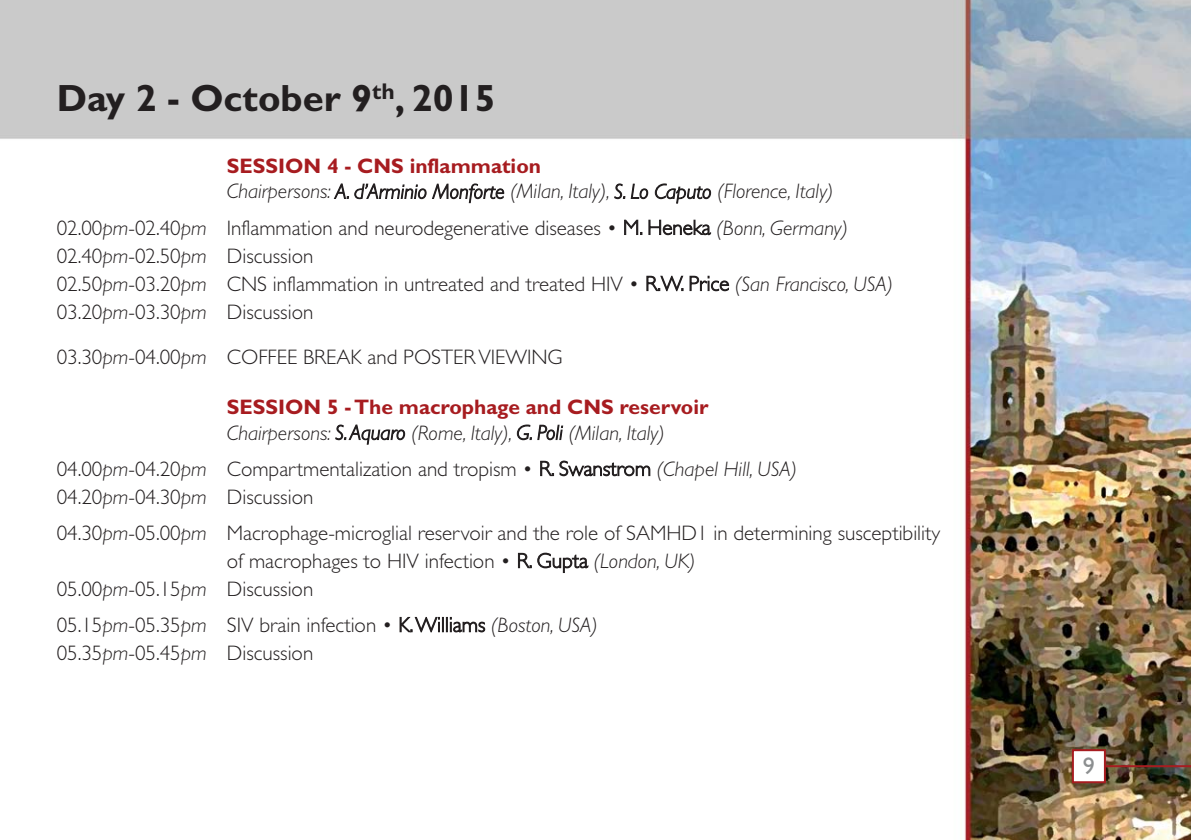
<style>
.page{position:relative;width:1191px;height:840px;background:#fff}
.page>*{position:absolute;margin:0;border:0;box-sizing:border-box;transform-origin:0 0}
.t1{font:700 38px "Gill Sans";color:#231f20}
.t2{font:24px "Gill Sans";color:#8c8f90}
.t3{font:300 21px/28px "Gill Sans";color:#231f20}
.t4{font:italic 300 21px/36px "Gill Sans";color:#231f20}
.t5{font:700 21px "Gill Sans";color:#a71c20}
.s1{font-style:normal}
.s2{font-style:italic}
</style>
<div class="page">
<img style="left:0;top:0;width:1191px;height:839px">
<div style="left:1073px;top:750px;width:31px;height:30px;background:#fff"></div>
<div style="left:1071px;top:748px;width:35px;height:34px;border:2px solid #a71c20"></div>
<hr style="left:1106px;top:764px;width:85px;height:2px;background:#a71c20">
<h1 class="t1" style="left:57px;top:85px;width:440px">Day 2 - October 9<sup>th</sup>, 2015</h1>
<p class="t5" style="left:227px;top:159px;width:316px">SESSION 4 - CNS inflammation</p>
<p class="t4" style="left:57px;top:175px;width:793px;text-indent:170px">Chairpersons: A. d’Arminio Monforte (Milan, Italy), S. Lo Caputo (Florence, Italy)<br><span class="s1">02.00</span>pm<span class="s1">-02.40</span>pm <span class="s1">Inflammation and neurodegenerative diseases • M. Heneka</span> (Bonn, Germany)</p>
<p class="t3" style="left:57px;top:244px;width:838px">02.40<span class="s2">pm</span>-02.50<span class="s2">pm</span> Discussion<br>02.50<span class="s2">pm</span>-03.20<span class="s2">pm</span> CNS inflammation in untreated and treated HIV • R.W. Price <span class="s2">(San Francisco, USA)<br></span>03.20<span class="s2">pm</span>-03.30<span class="s2">pm</span> Discussion</p>
<p class="t3" style="left:57px;top:345px;width:507px">03.30<span class="s2">pm</span>-04.00<span class="s2">pm</span> COFFEE BREAK and POSTER VIEWING</p>
<p class="t5" style="left:227px;top:400px;width:483px">SESSION 5 - The macrophage and CNS reservoir</p>
<p class="t4" style="left:57px;top:416px;width:742px;text-indent:170px">Chairpersons: S. Aquaro (Rome, Italy), G. Poli (Milan, Italy)<br><span class="s1">04.00</span>pm<span class="s1">-04.20</span>pm <span class="s1">Compartmentalization and tropism • R. Swanstrom</span> (Chapel Hill, USA)</p>
<p class="t3" style="left:57px;top:480px;width:885px;line-height:36px">04.20<span class="s2">pm</span>-04.30<span class="s2">pm</span> Discussion<br>04.30<span class="s2">pm</span>-05.00<span class="s2">pm</span> Macrophage-microglial reservoir and the role of SAMHD1 in determining susceptibility</p>
<p class="t3" style="left:57px;top:548px;width:640px;text-indent:170px">of macrophages to HIV infection • R. Gupta <span class="s2">(London, UK)<br></span>05.00<span class="s2">pm</span>-05.15<span class="s2">pm</span> Discussion</p>
<p class="t3" style="left:57px;top:612px;width:542px">05.15<span class="s2">pm</span>-05.35<span class="s2">pm</span> SIV brain infection • K. Williams <span class="s2">(Boston, USA)<br></span>05.35<span class="s2">pm</span>-05.45<span class="s2">pm</span> Discussion</p>
<p class="t2" style="left:1083px;top:757px;width:13px">9</p>
</div>
